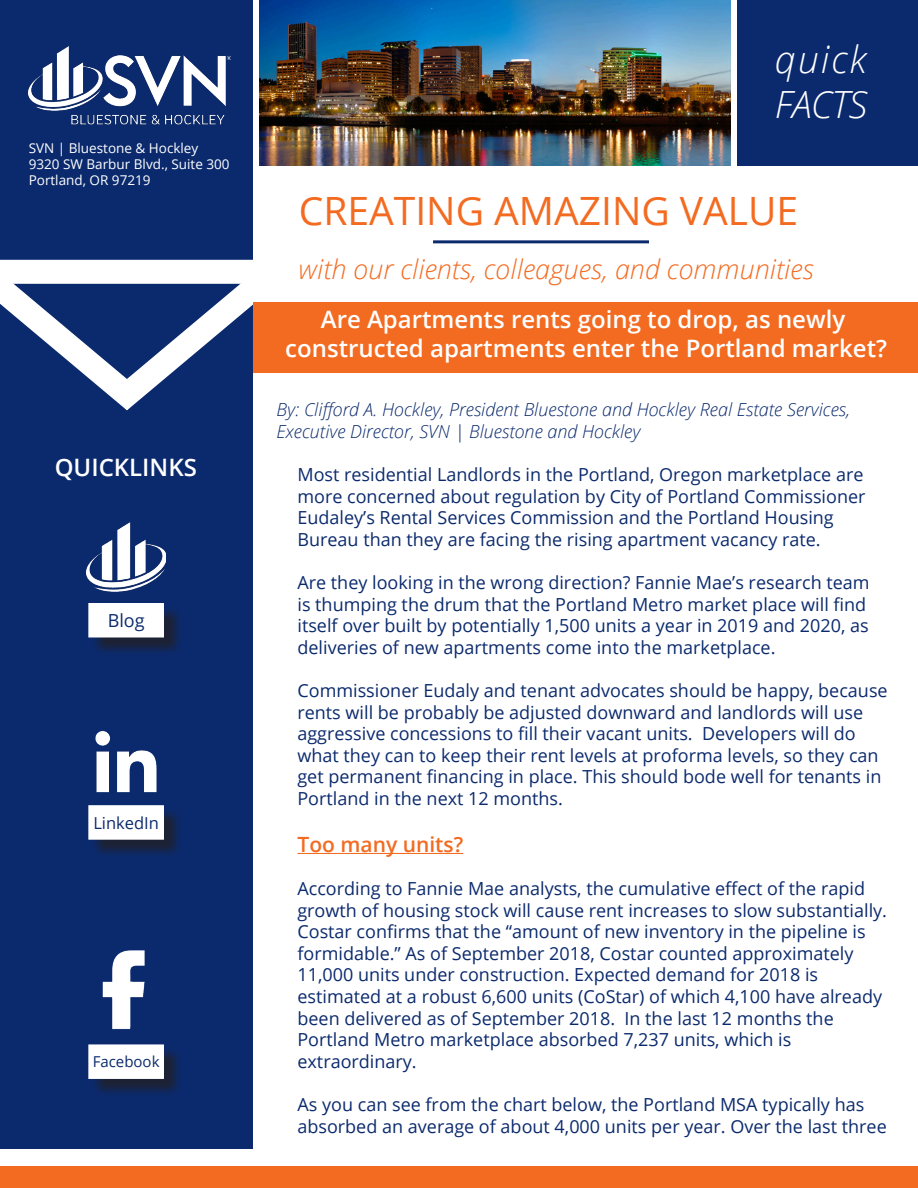
<style>
.page{position:relative;width:918px;height:1188px;background:#fff}
.page>*{position:absolute;margin:0;border:0;box-sizing:border-box;transform-origin:0 0}
.t1{font:39px "Open Sans";color:#f36b21}
.t2{font:italic 300 37.5px "Open Sans";letter-spacing:.015em;color:#fff}
.t3{font:italic 300 27px "Open Sans";color:#f36b21}
.t4{font:600 24px "Open Sans";color:#fff}
.t5{font:600 21px "Open Sans";color:#f36b21}
.t6{font:18px/21.6px "Open Sans";color:#0b2a6d}
.t7{font:italic 300 18px "Open Sans";color:#0b2a6d}
.t8{font:16.5px "Open Sans";color:#0b2a6d}
.t9{font:15px "Open Sans";color:#0b2a6d}
.t10{font:13.5px "Open Sans";color:#fff}
</style>
<div class="page">
<div style="left:0;top:0;width:252px;height:1148px;background:#0b2a6d"></div>
<svg style="left:168px;top:231px;width:148px;height:204px"></svg>
<svg style="left:0;top:259px;width:168px;height:152px"></svg>
<img style="left:29px;top:46px;width:202px;height:79px">
<img style="left:260px;top:0;width:471px;height:166px">
<div style="left:738px;top:0;width:180px;height:166px;background:#0b2a6d"></div>
<hr style="left:433px;top:240px;width:216px;height:3px;background:#0b2a6d">
<div style="left:253px;top:303px;width:665px;height:70px;background:#f36b21"></div>
<div style="left:0;top:1166px;width:918px;height:22px;background:#f36b21"></div>
<img style="left:87px;top:522px;width:79px;height:70px">
<div style="left:91px;top:605px;width:92px;height:51px;background:#231f20;opacity:.75"></div>
<div style="left:89px;top:604px;width:74px;height:33px;background:#fff"></div>
<div style="left:88px;top:603px;width:76px;height:35px;border:2px solid #fff"></div>
<img style="left:95px;top:730px;width:62px;height:63px">
<div style="left:91px;top:808px;width:92px;height:50px;background:#231f20;opacity:.75"></div>
<div style="left:89px;top:806px;width:74px;height:33px;background:#fff"></div>
<div style="left:88px;top:805px;width:76px;height:35px;border:2px solid #fff"></div>
<img style="left:102px;top:950px;width:43px;height:80px">
<div style="left:91px;top:1047px;width:92px;height:51px;background:#231f20;opacity:.75"></div>
<div style="left:89px;top:1045px;width:74px;height:33px;background:#fff"></div>
<div style="left:88px;top:1044px;width:76px;height:35px;border:2px solid #fff"></div>
<hr style="left:297px;top:853px;width:166px;height:1px;background:#f36b21">
<p class="t10" style="left:29px;top:139px;width:171px">SVN | Bluestone &amp; Hockley</p>
<p class="t10" style="left:29px;top:155px;width:202px">9320 SW Barbur Blvd., Suite 300</p>
<p class="t10" style="left:29px;top:171px;width:123px">Portland, OR 97219</p>
<p class="t4" style="left:55px;top:451px;width:144px">QUICKLINKS</p>
<p class="t6" style="left:108px;top:609px;width:38px">Blog</p>
<p class="t8" style="left:93px;top:811px;width:67px">LinkedIn</p>
<p class="t9" style="left:93px;top:1052px;width:68px">Facebook</p>
<p class="t2" style="left:775px;top:34px;width:93px">quick</p>
<p class="t2" style="left:775px;top:79px;width:94px">FACTS</p>
<p class="t1" style="left:299px;top:184px;width:501px">CREATING AMAZING VALUE</p>
<p class="t3" style="left:299px;top:250px;width:516px">with our clients, colleagues, and communities</p>
<p class="t4" style="left:321px;top:303px;width:526px">Are Apartments rents going to drop, as newly</p>
<p class="t4" style="left:285px;top:332px;width:603px">constructed apartments enter the Portland market?</p>
<p class="t7" style="left:276px;top:397px;width:575px">By: Clifford A. Hockley, President Bluestone and Hockley Real Estate Services,</p>
<p class="t7" style="left:276px;top:419px;width:366px">Executive Director, SVN | Bluestone and Hockley</p>
<p class="t6" style="left:297px;top:463px;width:570px;text-align:justify">Most residential Landlords in the Portland, Oregon marketplace are more concerned about regulation by City of Portland Commissioner Eudaley’s Rental Services Commission and the Portland Housing</p>
<p class="t6" style="left:297px;top:528px;width:525px">Bureau than they are facing the rising apartment vacancy rate.</p>
<p class="t6" style="left:297px;top:571px;width:574px">Are they looking in the wrong direction? Fannie Mae’s research team is thumping the drum that the Portland Metro market place will find itself over built by potentially 1,500 units a year in 2019 and 2020, as deliveries of new apartments come into the marketplace.</p>
<p class="t6" style="left:297px;top:679px;width:592px">Commissioner Eudaly and tenant advocates should be happy, because rents will be probably be adjusted downward and landlords will use aggressive concessions to fill their vacant units. Developers will do what they can to keep their rent levels at proforma levels, so they can get permanent financing in place. This should bode well for tenants in Portland in the next 12 months.</p>
<p class="t5" style="left:297px;top:830px;width:167px">Too many units?</p>
<p class="t6" style="left:297px;top:877px;width:591px">According to Fannie Mae analysts, the cumulative effect of the rapid growth of housing stock will cause rent increases to slow substantially.<br>Costar confirms that the “amount of new inventory in the pipeline is formidable.” As of September 2018, Costar counted approximately 11,000 units under construction. Expected demand for 2018 is</p>
<p class="t6" style="left:297px;top:985px;width:586px">estimated at a robust 6,600 units (CoStar) of which 4,100 have already been delivered as of September 2018. In the last 12 months the</p>
<p class="t6" style="left:297px;top:1028px;width:495px">Portland Metro marketplace absorbed 7,237 units, which is</p>
<p class="t6" style="left:297px;top:1050px;width:121px">extraordinary.</p>
<p class="t6" style="left:297px;top:1093px;width:591px">As you can see from the chart below, the Portland MSA typically has absorbed an average of about 4,000 units per year. Over the last three</p>
</div>
